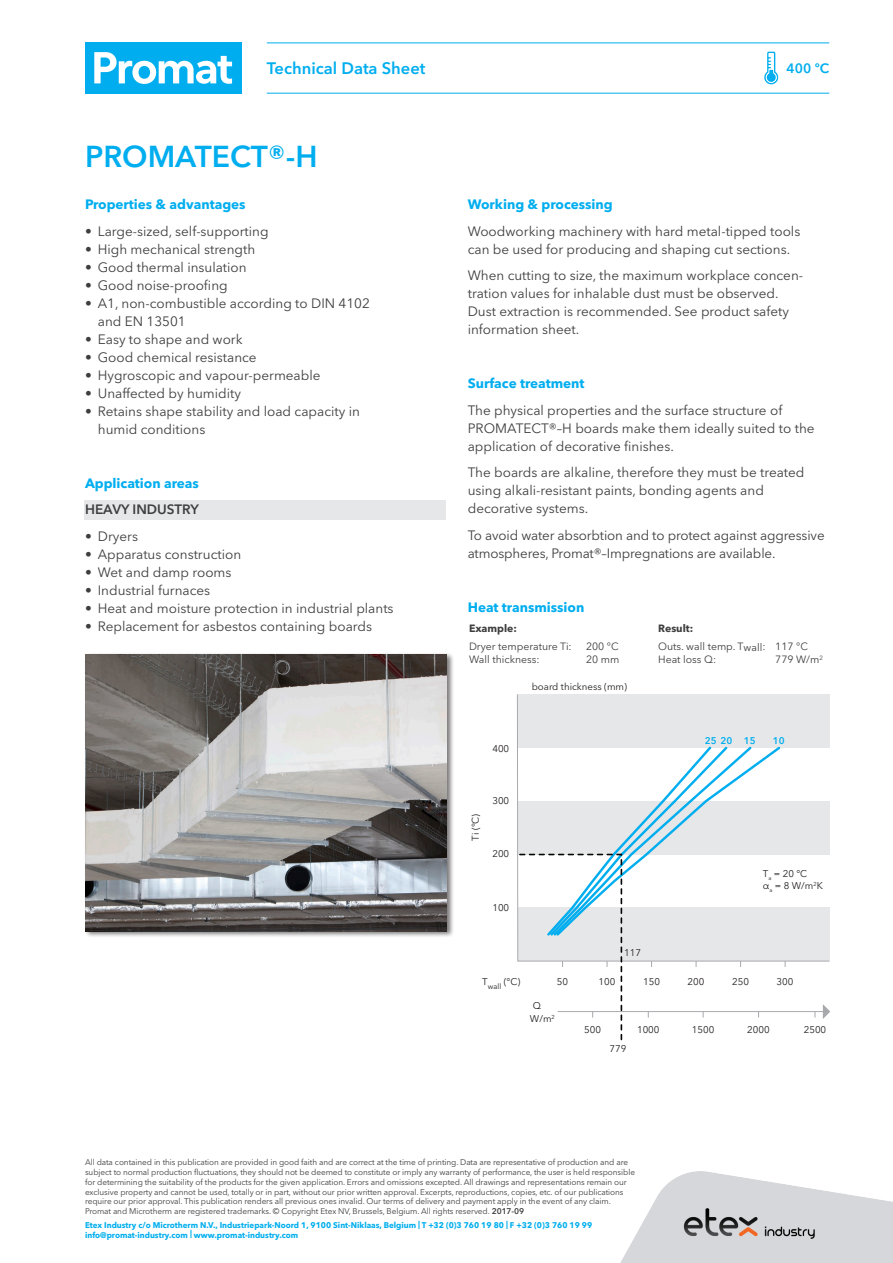
<style>
.page{position:relative;width:893px;height:1263px;background:#fff}
.page>*{position:absolute;margin:0;border:0;box-sizing:border-box;transform-origin:0 0}
.t1{font:600 30px "Avenir Next W1 G";color:#00aeef}
.t2{font:600 16.5px "Avenir Next W1 G";color:#00aeef}
.TEXT{font:13.5px/18px "Avenir Next W1 G";color:#3e3e3f}
.TEXT-2{font:700 13.5px "Avenir Next W1 G";color:#00aeef}
.t3{font:600 13.5px "Avenir Next W1 G";color:#3e3e3f}
.t4{font:600 13.5px "Avenir Next W1 G";color:#00aeef}
.TEXT-3{font:10.5px "Avenir Next W1 G";color:#3e3e3f}
.t5{font:700 10.5px "Avenir Next W1 G";color:#3e3e3f}
.t6{font:9.75px/11.7px "Avenir Next W1 G";color:#231f20}
.t7{font:600 9.75px "Avenir Next W1 G";color:#00aeef}
.INFO_BACK{font:8.25px/9.8px "Avenir Next W1 G";letter-spacing:-.01em;color:#3e3e3f}
.t8{font:700 8.25px/9.8px "Avenir Next W1 G";color:#00aeef}
.s1{font-weight:600}
</style>
<div class="page">
<div style="left:85px;top:500px;width:361px;height:19px;background:#e6e7e9"></div>
<hr style="left:267px;top:43px;width:562px;height:1px;background:#00aeef">
<hr style="left:267px;top:93px;width:562px;height:1px;background:#00aeef">
<div style="left:84px;top:652px;width:370px;height:286px;background:#231f20;opacity:.6"></div>
<img style="left:85px;top:655px;width:361px;height:276px">
<svg style="left:764px;top:52px;width:15px;height:32px"></svg>
<svg style="left:517px;top:694px;width:313px;height:268px"></svg>
<hr style="left:558px;top:1011px;width:269px;height:1px;background:#a8a9ad">
<svg style="left:823px;top:1004px;width:7px;height:15px"></svg>
<svg style="left:518px;top:744px;width:268px;height:297px"></svg>
<div style="left:85px;top:43px;width:156px;height:51px;background:#00aeef"></div>
<svg style="left:94px;top:52px;width:138px;height:32px"></svg>
<img style="left:620px;top:1172px;width:273px;height:91px">
<p class="t2" style="left:267px;top:59px;width:160px">Technical Data Sheet</p>
<p class="t1" style="left:85px;top:139px;width:234px">PROMATECT®-H</p>
<p class="TEXT-2" style="left:85px;top:196px;width:162px">Properties &amp; advantages</p>
<p class="TEXT" style="left:85px;top:222px;width:185px">• Large-sized, self-supporting</p>
<p class="TEXT" style="left:85px;top:240px;width:172px">• High mechanical strength</p>
<p class="TEXT" style="left:85px;top:258px;width:163px">• Good thermal insulation</p>
<p class="TEXT" style="left:85px;top:276px;width:144px">• Good noise-proofing</p>
<p class="TEXT" style="left:98px;top:294px;width:274px;text-indent:-13px">• A1, non-combustible according to DIN 4102 and EN 13501</p>
<p class="TEXT" style="left:85px;top:330px;width:159px">• Easy to shape and work</p>
<p class="TEXT" style="left:85px;top:348px;width:173px">• Good chemical resistance</p>
<p class="TEXT" style="left:85px;top:366px;width:237px">• Hygroscopic and vapour-permeable</p>
<p class="TEXT" style="left:85px;top:384px;width:157px">• Unaffected by humidity</p>
<p class="TEXT" style="left:98px;top:402px;width:264px;text-indent:-13px">• Retains shape stability and load capacity in humid conditions</p>
<p class="TEXT-2" style="left:85px;top:475px;width:115px">Application areas</p>
<p class="t3" style="left:85px;top:501px;width:115px">HEAVY INDUSTRY</p>
<p class="TEXT" style="left:85px;top:527px;width:54px">• Dryers</p>
<p class="TEXT" style="left:85px;top:545px;width:158px">• Apparatus construction</p>
<p class="TEXT" style="left:85px;top:563px;width:148px">• Wet and damp rooms</p>
<p class="TEXT" style="left:85px;top:581px;width:127px">• Industrial furnaces</p>
<p class="TEXT" style="left:85px;top:599px;width:310px">• Heat and moisture protection in industrial plants</p>
<p class="TEXT" style="left:85px;top:617px;width:289px">• Replacement for asbestos containing boards</p>
<p class="t4" style="left:787px;top:60px;width:44px">400 ºC</p>
<p class="TEXT-2" style="left:468px;top:196px;width:147px">Working &amp; processing</p>
<p class="TEXT" style="left:468px;top:222px;width:334px">Woodworking machinery with hard metal-tipped tools</p>
<p class="TEXT" style="left:468px;top:240px;width:324px">can be used for producing and shaping cut sections.</p>
<p class="TEXT" style="left:468px;top:267px;width:337px">When cutting to size, the maximum workplace concen&shy;tration values for inhalable dust must be observed.<br>Dust extraction is recommended. See product safety information sheet.</p>
<p class="TEXT-2" style="left:468px;top:375px;width:118px">Surface treatment</p>
<p class="TEXT" style="left:468px;top:401px;width:316px">The physical properties and the surface structure of</p>
<p class="TEXT" style="left:468px;top:419px;width:348px">PROMATECT®–H boards make them ideally suited to the application of decorative finishes.</p>
<p class="TEXT" style="left:468px;top:464px;width:338px">The boards are alkaline, therefore they must be treated using alkali-resistant paints, bonding agents and decorative systems.</p>
<p class="TEXT" style="left:468px;top:526px;width:358px">To avoid water absorbtion and to protect against aggressive atmospheres, Promat®–Impregnations are available.</p>
<p class="TEXT-2" style="left:468px;top:599px;width:118px">Heat transmission</p>
<p class="t5" style="left:469px;top:622px;width:50px">Example:</p>
<p class="TEXT-3" style="left:469px;top:640px;width:104px">Dryer temperature Ti:</p>
<p class="TEXT-3" style="left:586px;top:640px;width:34px">200 °C</p>
<p class="TEXT-3" style="left:469px;top:653px;width:72px">Wall thickness:</p>
<p class="TEXT-3" style="left:586px;top:653px;width:35px">20 mm</p>
<p class="t6" style="left:492px;top:742px;width:18px">400</p>
<p class="t6" style="left:469px;top:840px;width:28px;rotate:-90deg">Ti (°C)</p>
<p class="t6" style="left:492px;top:795px;width:18px">300</p>
<p class="t6" style="left:492px;top:848px;width:18px">200</p>
<p class="t6" style="left:492px;top:901px;width:18px">100</p>
<p class="t6" style="left:532px;top:681px;width:97px">board thickness (mm)</p>
<p class="t6" style="left:624px;top:947px;width:18px">117</p>
<p class="t5" style="left:658px;top:622px;width:37px">Result:</p>
<p class="TEXT-3" style="left:658px;top:640px;width:151px">Outs. wall temp. Twall: 117 °C</p>
<p class="TEXT-3" style="left:658px;top:653px;width:59px">Heat loss Q:</p>
<p class="TEXT-3" style="left:775px;top:653px;width:49px">779 W/m<sup>2</sup></p>
<p class="t7" style="left:705px;top:734px;width:52px">25 20 15</p>
<p class="t7" style="left:773px;top:734px;width:13px">10</p>
<p class="t6" style="left:763px;top:868px;width:61px">T<sub>a</sub> = 20 °C<br>α<sub>a</sub> = 8 W/m<sup>2</sup>K</p>
<p class="t6" style="left:482px;top:975px;width:40px">T<sub>wall</sub> (°C)</p>
<p class="t6" style="left:557px;top:975px;width:13px">50</p>
<p class="t6" style="left:599px;top:975px;width:18px">100</p>
<p class="t6" style="left:643px;top:975px;width:18px">150</p>
<p class="t6" style="left:688px;top:975px;width:18px">200</p>
<p class="t6" style="left:732px;top:975px;width:18px">250</p>
<p class="t6" style="left:777px;top:975px;width:18px">300</p>
<p class="t6" style="left:530px;top:1000px;width:26px;line-height:12.5px;text-indent:3px">Q<br>W/m<sup>2</sup></p>
<p class="t6" style="left:584px;top:1023px;width:18px">500</p>
<p class="t6" style="left:610px;top:1043px;width:18px">779</p>
<p class="t6" style="left:637px;top:1023px;width:24px">1000</p>
<p class="t6" style="left:692px;top:1023px;width:24px">1500</p>
<p class="t6" style="left:747px;top:1023px;width:24px">2000</p>
<p class="t6" style="left:804px;top:1023px;width:24px">2500</p>
<p class="INFO_BACK" style="left:85px;top:1158px;width:551px">All data contained in this publication are provided in good faith and are correct at the time of printing. Data are representative of production and are subject to normal production fluctuations, they should not be deemed to constitute or imply any warranty of performance, the user is held responsible for determining the suitability of the products for the given application. Errors and omissions excepted. All drawings and representations remain our exclusive property and cannot be used, totally or in part, without our prior written approval. Excerpts, reproductions, copies, etc. of our publications require our prior approval. This publication renders all previous ones invalid. Our terms of delivery and payment apply in the event of any claim.<br>Promat and Microtherm are registered trademarks. © Copyright Etex NV, Brussels, Belgium. All rights reserved. <span class="s1">2017-09</span></p>
<p class="t8" style="left:85px;top:1220px;width:509px">Etex Industry c/o Microtherm N.V., Industriepark-Noord 1, 9100 Sint-Niklaas, Belgium | T +32 (0)3 760 19 80 | F +32 (0)3 760 19 99 info@promat-industry.com | www.promat-industry.com</p>
</div>
